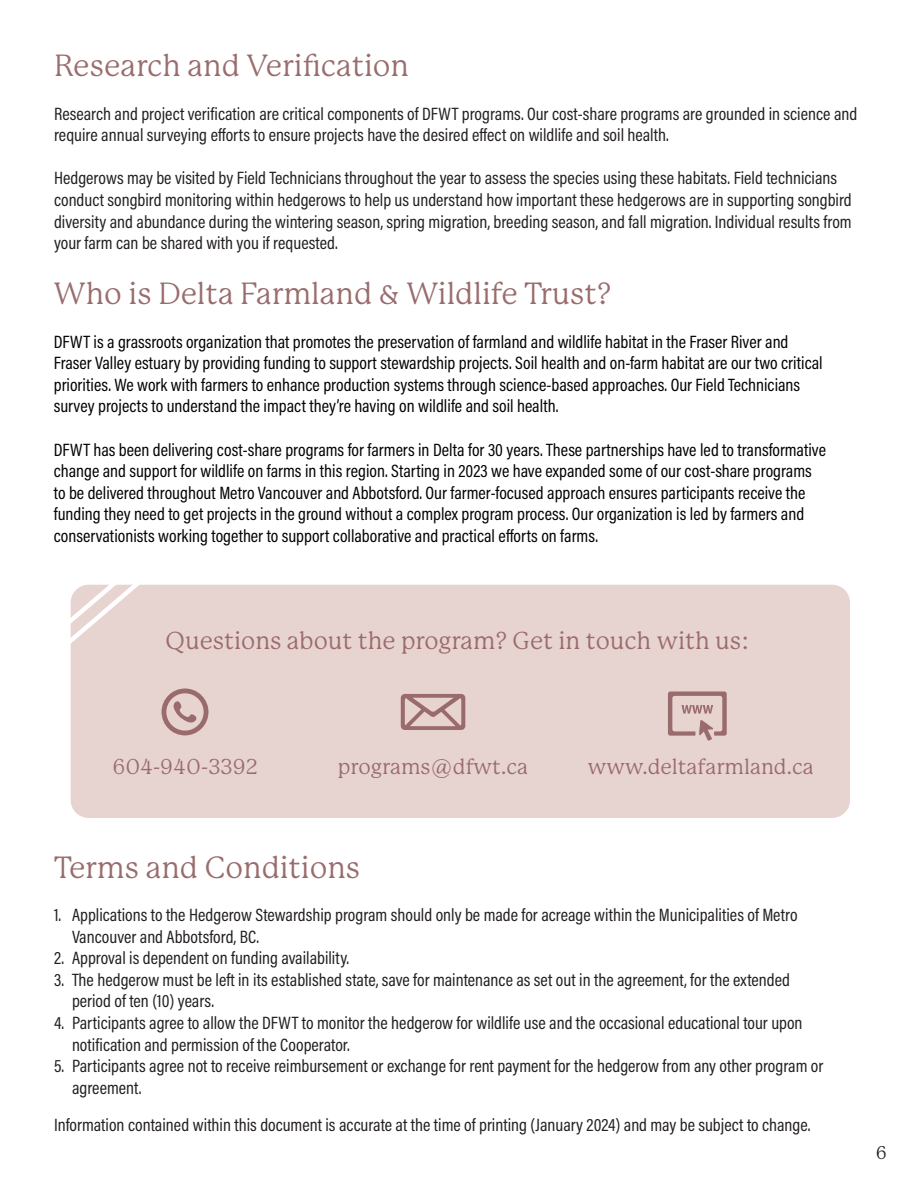
<style>
.page{position:relative;width:918px;height:1188px;background:#fff}
.page>*{position:absolute;margin:0;border:0;box-sizing:border-box;transform-origin:0 0}
.t1{font:30px "P22 Mackinac Pro";color:#996c6d}
.t2{font:24px "P22 Mackinac Pro";color:#9a6b6c}
.t3{font:21px "P22 Mackinac Pro";color:#996c6d}
.t4{font:18px/21.6px "Acumin Pro Cond";color:#231f20}
.t5{font:18px/21.6px "Acumin Pro Cond";color:#010203}
.t6{font:18px "P22 Mackinac Pro";color:#231f20}
</style>
<div class="page">
<div style="left:71px;top:585px;width:779px;height:233px;background:#e7d3cf;border-radius:18px"></div>
<svg style="left:401px;top:694px;width:64px;height:36px"></svg>
<svg style="left:162px;top:688px;width:46px;height:47px"></svg>
<svg style="left:668px;top:692px;width:59px;height:49px"></svg>
<svg style="left:70px;top:584px;width:107px;height:86px"></svg>
<h1 class="t1" style="left:54px;top:49px;width:357px">Research and Verification</h1>
<p class="t4" style="left:54px;top:102px;width:805px">Research and project verification are critical components of DFWT programs. Our cost-share programs are grounded in science and require annual surveying efforts to ensure projects have the desired effect on wildlife and soil health.</p>
<p class="t4" style="left:54px;top:167px;width:799px">Hedgerows may be visited by Field Technicians throughout the year to assess the species using these habitats. Field technicians conduct songbird monitoring within hedgerows to help us understand how important these hedgerows are in supporting songbird diversity and abundance during the wintering season, spring migration, breeding season, and fall migration. Individual results from your farm can be shared with you if requested.</p>
<h1 class="t1" style="left:54px;top:277px;width:559px">Who is Delta Farmland &amp; Wildlife Trust?</h1>
<p class="t5" style="left:54px;top:330px;width:770px">DFWT is a grassroots organization that promotes the preservation of farmland and wildlife habitat in the Fraser River and Fraser Valley estuary by providing funding to support stewardship projects. Soil health and on-farm habitat are our two critical priorities. We work with farmers to enhance production systems through science-based approaches. Our Field Technicians survey projects to understand the impact they’re having on wildlife and soil health.</p>
<p class="t5" style="left:54px;top:438px;width:774px">DFWT has been delivering cost-share programs for farmers in Delta for 30 years. These partnerships have led to transformative change and support for wildlife on farms in this region. Starting in 2023 we have expanded some of our cost-share programs to be delivered throughout Metro Vancouver and Abbotsford. Our farmer-focused approach ensures participants receive the funding they need to get projects in the ground without a complex program process. Our organization is led by farmers and conservationists working together to support collaborative and practical efforts on farms.</p>
<h2 class="t2" style="left:166px;top:627px;width:586px">Questions about the program? Get in touch with us:</h2>
<p class="t3" style="left:112px;top:755px;width:147px">604-940-3392</p>
<p class="t3" style="left:338px;top:755px;width:192px">programs@dfwt.ca</p>
<p class="t3" style="left:588px;top:755px;width:227px">www.deltafarmland.ca</p>
<h1 class="t1" style="left:54px;top:850px;width:308px">Terms and Conditions</h1>
<p class="t4" style="left:72px;top:904px;width:727px;text-indent:-18px">1. Applications to the Hedgerow Stewardship program should only be made for acreage within the Municipalities of Metro<br>Vancouver and Abbotsford, BC.</p>
<p class="t4" style="left:54px;top:947px;width:297px">2. Approval is dependent on funding availability.</p>
<p class="t4" style="left:72px;top:969px;width:720px;text-indent:-18px">3. The hedgerow must be left in its established state, save for maintenance as set out in the agreement, for the extended period of ten (10) years.</p>
<p class="t4" style="left:72px;top:1012px;width:732px;text-indent:-18px">4. Participants agree to allow the DFWT to monitor the hedgerow for wildlife use and the occasional educational tour upon notification and permission of the Cooperator.</p>
<p class="t4" style="left:72px;top:1055px;width:753px;text-indent:-18px">5. Participants agree not to receive reimbursement or exchange for rent payment for the hedgerow from any other program or agreement.</p>
<p class="t4" style="left:54px;top:1114px;width:758px">Information contained within this document is accurate at the time of printing (January 2024) and may be subject to change.</p>
<p class="t6" style="left:876px;top:1143px;width:12px">6</p>
</div>
